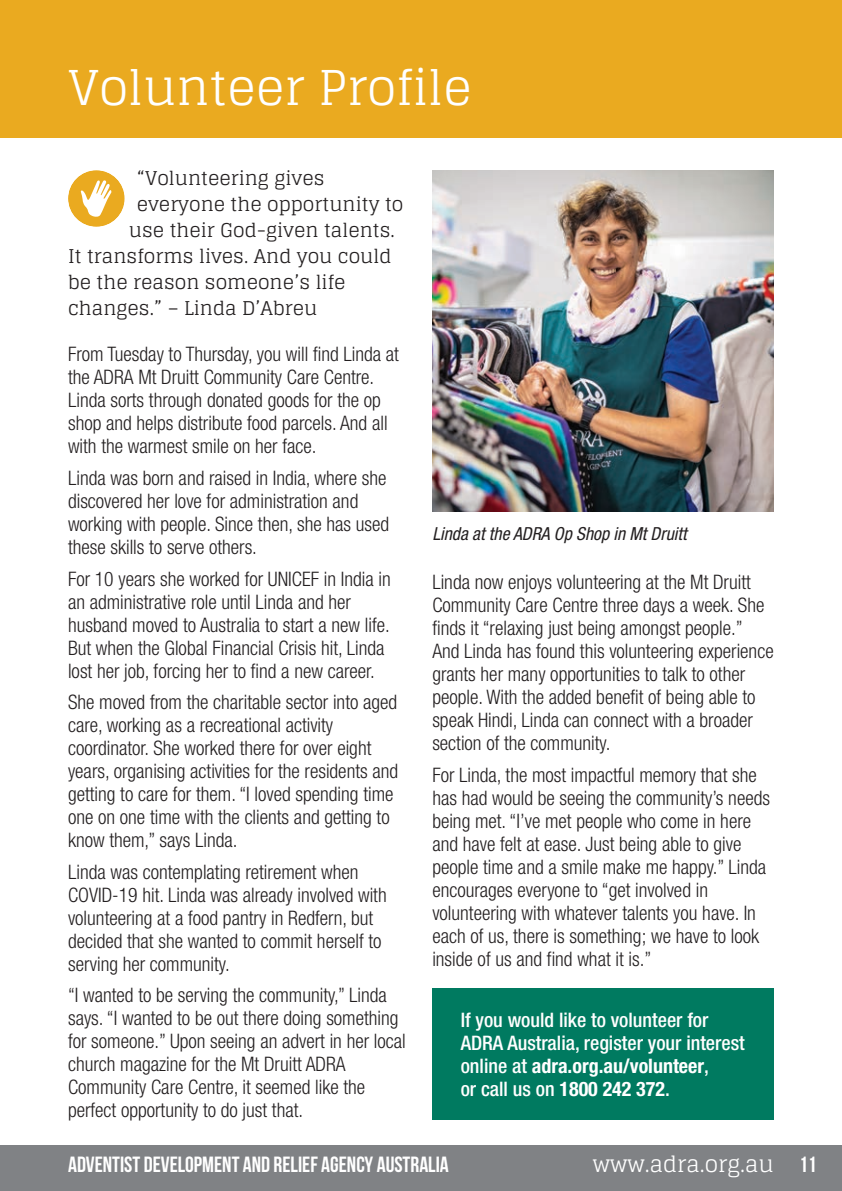
<style>
.page{position:relative;width:842px;height:1191px;background:#fff}
.page>*{position:absolute;margin:0;border:0;box-sizing:border-box;transform-origin:0 0}
.t1{font:48px "Glegoo";color:#fff}
.t2{font:22px "Bebas Neue";color:#fff}
.t3{font:22px "Glegoo";color:#fff}
.t4{font:300 condensed 20px/23px "Helvetica Neue";color:#231f20}
.t5{font:500 condensed 20px/23px "Helvetica Neue";color:#fff}
.t6{font:19px "Glegoo";color:#231f20}
.t7{font:italic condensed 18px "Helvetica Neue";color:#231f20}
.s1{font-weight:700}
.s2{font-family:"Bebas Neue"}
</style>
<div class="page">
<div style="left:0;top:0;width:842px;height:137px;background:#eaaa20"></div>
<div style="left:432px;top:988px;width:342px;height:131px;background:#007a60"></div>
<img style="left:432px;top:170px;width:342px;height:342px">
<div style="left:0;top:1145px;width:842px;height:46px;background:#808285"></div>
<svg style="left:68px;top:170px;width:57px;height:57px"></svg>
<h1 class="t1" style="left:68px;top:60px;width:405px">Volunteer Profile</h1>
<p class="t6" style="left:137px;top:167px;width:189px">“Volunteering gives</p>
<p class="t6" style="left:137px;top:193px;width:268px">everyone the opportunity to</p>
<p class="t6" style="left:129px;top:219px;width:267px">use their God-given talents.</p>
<p class="t6" style="left:68px;top:245px;width:325px">It transforms lives. And you could</p>
<p class="t6" style="left:68px;top:271px;width:279px">be the reason someone’s life</p>
<p class="t6" style="left:68px;top:297px;width:251px">changes.” – Linda D’Abreu</p>
<p class="t4" style="left:68px;top:345px;width:332px">From Tuesday to Thursday, you will find Linda at the ADRA Mt Druitt Community Care Centre.<br>Linda sorts through donated goods for the op shop and helps distribute food parcels. And all with the warmest smile on her face.</p>
<p class="t4" style="left:68px;top:468px;width:323px">Linda was born and raised in India, where she discovered her love for administration and working with people. Since then, she has used these skills to serve others.</p>
<p class="t4" style="left:68px;top:569px;width:324px">For 10 years she worked for UNICEF in India in an administrative role until Linda and her husband moved to Australia to start a new life.<br>But when the Global Financial Crisis hit, Linda lost her job, forcing her to find a new career.</p>
<p class="t4" style="left:68px;top:692px;width:332px">She moved from the charitable sector into aged care, working as a recreational activity coordinator. She worked there for over eight years, organising activities for the residents and getting to care for them. “I loved spending time one on one time with the clients and getting to know them,” says Linda.</p>
<p class="t4" style="left:68px;top:862px;width:320px">Linda was contemplating retirement when COVID-19 hit. Linda was already involved with volunteering at a food pantry in Redfern, but decided that she wanted to commit herself to serving her community.</p>
<p class="t4" style="left:68px;top:985px;width:339px">“I wanted to be serving the community,” Linda says. “I wanted to be out there doing something for someone.” Upon seeing an advert in her local church magazine for the Mt Druitt ADRA Community Care Centre, it seemed like the perfect opportunity to do just that.</p>
<p class="t7" style="left:432px;top:527px;width:256px">Linda at the ADRA Op Shop in Mt Druitt</p>
<p class="t4" style="left:432px;top:572px;width:343px">Linda now enjoys volunteering at the Mt Druitt Community Care Centre three days a week. She finds it “relaxing just being amongst people.” And Linda has found this volunteering experience grants her many opportunities to talk to other people. With the added benefit of being able to speak Hindi, Linda can connect with a broader section of the community.</p>
<p class="t4" style="left:432px;top:765px;width:339px">For Linda, the most impactful memory that she has had would be seeing the community’s needs being met. “I’ve met people who come in here and have felt at ease. Just being able to give people time and a smile make me happy.” Linda encourages everyone to “get involved in volunteering with whatever talents you have. In each of us, there is something; we have to look inside of us and find what it is.”</p>
<p class="t5" style="left:461px;top:1009px;width:286px">If you would like to volunteer for ADRA Australia, register your interest online at <span class="s1">adra.org.au/volunteer</span>,<br>or call us on <span class="s1">1800 242 372</span>.</p>
<p class="t2" style="left:68px;top:1151px;width:382px">ADVENTIST DEVELOPMENT AND RELIEF AGENCY AUSTRALIA</p>
<p class="t3" style="left:593px;top:1151px;width:225px">www.adra.org.au <span class="s2">11</span></p>
</div>
